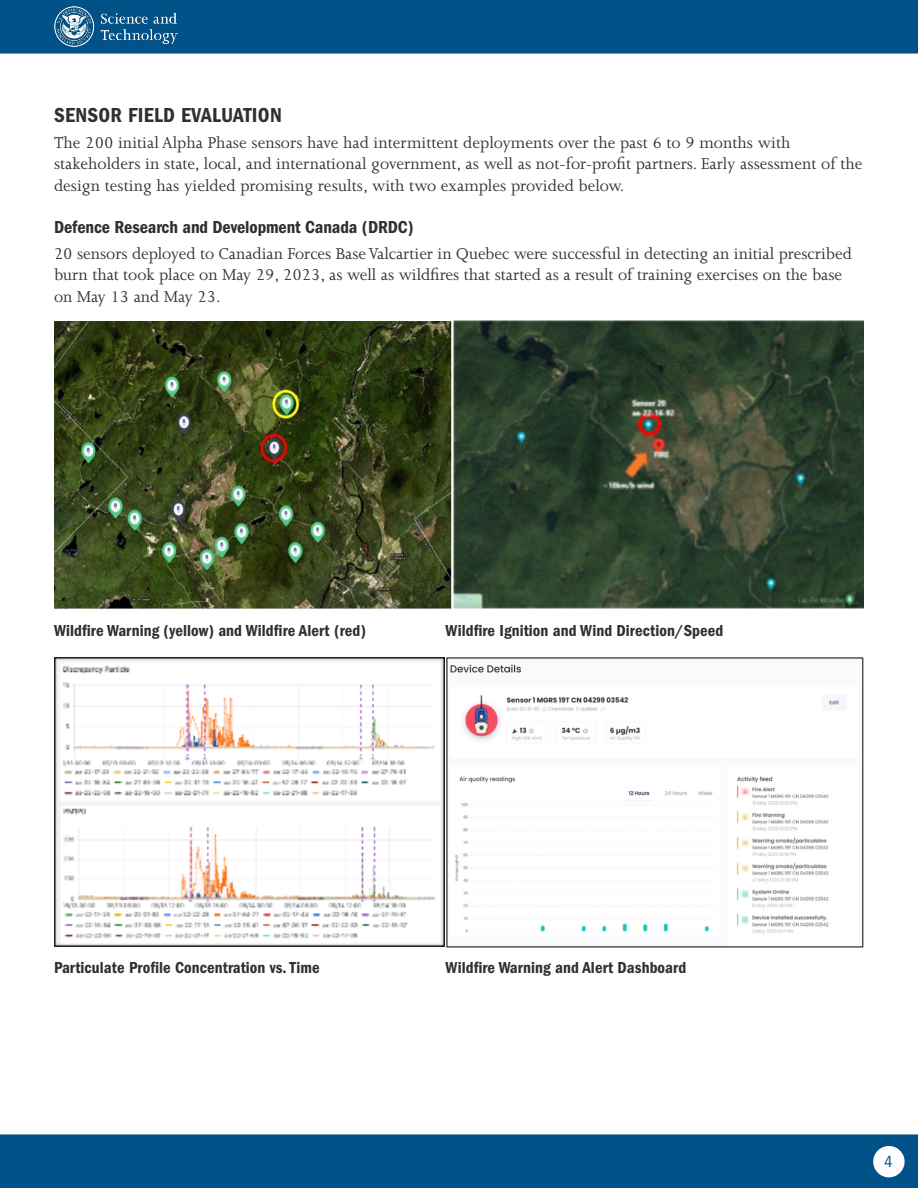
<style>
.page{position:relative;width:918px;height:1188px;background:#fff}
.page>*{position:absolute;margin:0;border:0;box-sizing:border-box;transform-origin:0 0}
.t1{font:21px "ITC Franklin Gothic Std Dm Cd";letter-spacing:.015em;color:#312f30}
.t2{font:18px/21.6px "Joanna MT Std";color:#312f30}
.t3{font:18px "ITC Franklin Gothic Std Dm Cd";letter-spacing:-.005em;color:#312f30}
.t4{font:16.5px "ITC Franklin Gothic Std Dm Cd";letter-spacing:.005em;color:#312f30}
.t5{font:condensed 16.5px "ITC Franklin Gothic Std";color:#005187}
</style>
<div class="page">
<img style="left:0;top:0;width:918px;height:1188px">
<div style="left:873px;top:1146px;width:32px;height:31px;background:#fff;border-radius:50%"></div>
<img style="left:54px;top:7px;width:123px;height:40px">
<img style="left:54px;top:320px;width:810px;height:291px">
<img style="left:54px;top:658px;width:390px;height:289px">
<img style="left:446px;top:658px;width:420px;height:290px">
<h2 class="t1" style="left:54px;top:103px;width:229px">SENSOR FIELD EVALUATION</h2>
<p class="t2" style="left:54px;top:131px;width:810px">The 200 initial Alpha Phase sensors have had intermittent deployments over the past 6 to 9 months with stakeholders in state, local, and international government, as well as not-for-profit partners. Early assessment of the design testing has yielded promising results, with two examples provided below.</p>
<h3 class="t3" style="left:54px;top:217px;width:361px">Defence Research and Development Canada (DRDC)</h3>
<p class="t2" style="left:54px;top:243px;width:799px">20 sensors deployed to Canadian Forces Base Valcartier in Quebec were successful in detecting an initial prescribed burn that took place on May 29, 2023, as well as wildfires that started as a result of training exercises on the base on May 13 and May 23.</p>
<p class="t4" style="left:54px;top:621px;width:314px">Wildfire Warning (yellow) and Wildfire Alert (red)</p>
<p class="t4" style="left:445px;top:621px;width:279px">Wildfire Ignition and Wind Direction/Speed</p>
<p class="t4" style="left:54px;top:958px;width:267px">Particulate Profile Concentration vs. Time</p>
<p class="t4" style="left:445px;top:958px;width:242px">Wildfire Warning and Alert Dashboard</p>
<p class="t5" style="left:884px;top:1153px;width:10px">4</p>
</div>
